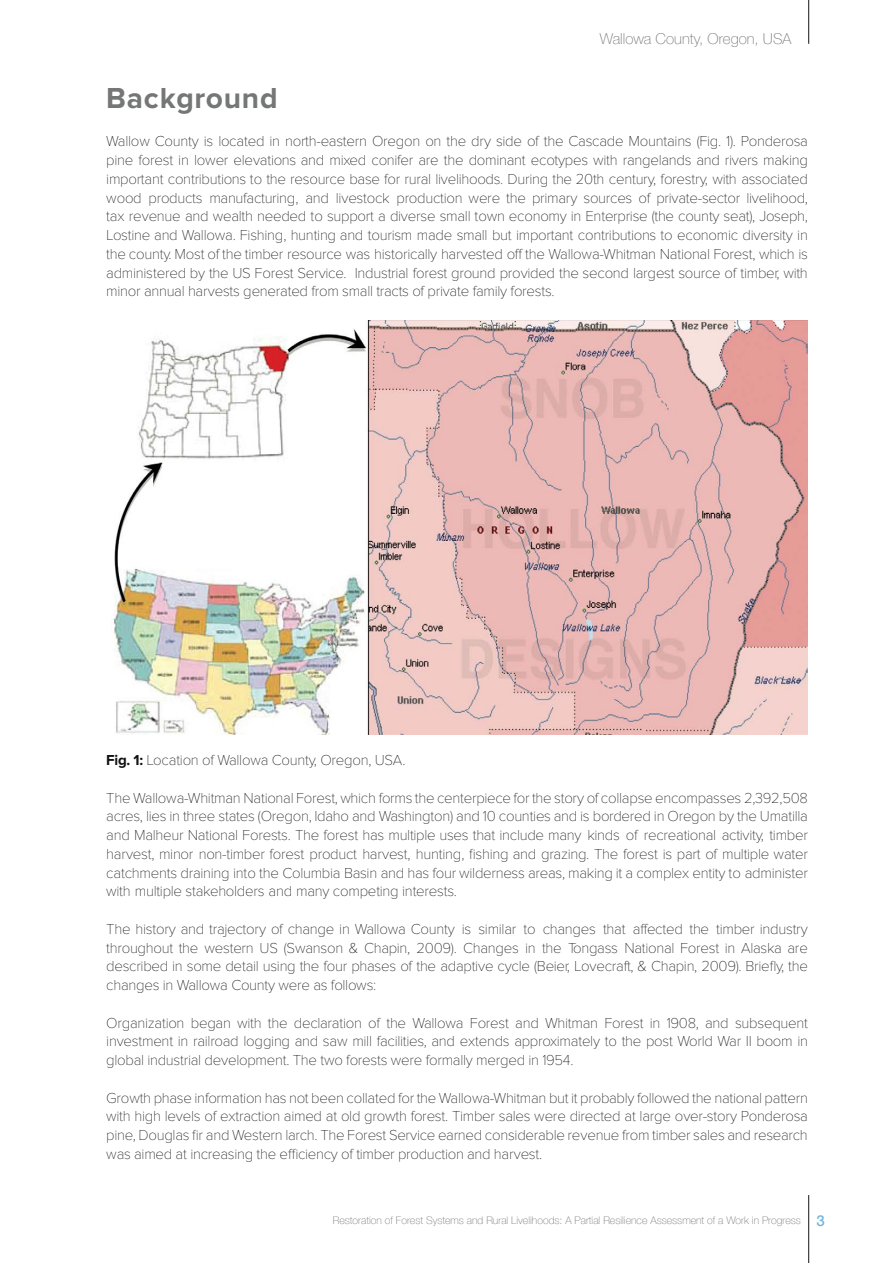
<style>
.page{position:relative;width:893px;height:1263px;background:#fff}
.page>*{position:absolute;margin:0;border:0;box-sizing:border-box;transform-origin:0 0}
.t1{font:700 30px "Proxima Nova";letter-spacing:.025em;color:#757776}
.t2{font:100 15px/18.8px "Proxima Nova T";letter-spacing:-.02em;color:#121212;text-align:justify}
.t3{font:100 15px "Helvetica Neue LT Com";color:#757776}
.t4{font:100 10.5px "Helvetica Neue LT Com";color:#757776}
.s1{font-family:"Proxima Nova";font-weight:700}
.s2{font-weight:500;font-size:15px;color:#74b5d8}
</style>
<div class="page">
<hr style="left:808px;top:1195px;width:1px;height:68px;background:#121212">
<hr style="left:808px;top:0;width:1px;height:44px;background:#121212">
<img style="left:114px;top:320px;width:694px;height:415px">
<p class="t3" style="left:600px;top:30px;width:193px">Wallowa County, Oregon, USA</p>
<h1 class="t1" style="left:106px;top:81px;width:173px">Background</h1>
<p class="t2" style="left:106px;top:132px;width:703px">Wallow County is located in north-eastern Oregon on the dry side of the Cascade Mountains (Fig. 1). Ponderosa pine forest in lower elevations and mixed conifer are the dominant ecotypes with rangelands and rivers making important contributions to the resource base for rural livelihoods. During the 20th century, forestry, with associated wood products manufacturing, and livestock production were the primary sources of private-sector livelihood, tax revenue and wealth needed to support a diverse small town economy in Enterprise (the county seat), Joseph, Lostine and Wallowa. Fishing, hunting and tourism made small but important contributions to economic diversity in the county. Most of the timber resource was historically harvested off the Wallowa-Whitman National Forest, which is administered by the US Forest Service. Industrial forest ground provided the second largest source of timber, with minor annual harvests generated from small tracts of private family forests.</p>
<p class="t2" style="left:106px;top:751px;width:301px"><span class="s1">Fig. 1:</span> Location of Wallowa County, Oregon, USA.</p>
<p class="t2" style="left:106px;top:788px;width:703px">The Wallowa-Whitman National Forest, which forms the centerpiece for the story of collapse encompasses 2,392,508 acres, lies in three states (Oregon, Idaho and Washington) and 10 counties and is bordered in Oregon by the Umatilla and Malheur National Forests. The forest has multiple uses that include many kinds of recreational activity, timber harvest, minor non-timber forest product harvest, hunting, fishing and grazing. The forest is part of multiple water catchments draining into the Columbia Basin and has four wilderness areas, making it a complex entity to administer with multiple stakeholders and many competing interests.</p>
<p class="t2" style="left:106px;top:920px;width:703px">The history and trajectory of change in Wallowa County is similar to changes that affected the timber industry throughout the western US (Swanson &amp; Chapin, 2009). Changes in the Tongass National Forest in Alaska are described in some detail using the four phases of the adaptive cycle (Beier, Lovecraft, &amp; Chapin, 2009). Briefly, the changes in Wallowa County were as follows:</p>
<p class="t2" style="left:106px;top:1013px;width:703px">Organization began with the declaration of the Wallowa Forest and Whitman Forest in 1908, and subsequent investment in railroad logging and saw mill facilities, and extends approximately to the post World War II boom in global industrial development. The two forests were formally merged in 1954.</p>
<p class="t2" style="left:106px;top:1088px;width:703px">Growth phase information has not been collated for the Wallowa-Whitman but it probably followed the national pattern with high levels of extraction aimed at old growth forest. Timber sales were directed at large over-story Ponderosa pine, Douglas fir and Western larch. The Forest Service earned considerable revenue from timber sales and research was aimed at increasing the efficiency of timber production and harvest.</p>
<p class="t4" style="left:333px;top:1214px;width:493px">Restoration of Forest Systems and Rural Livelihoods: A Partial Resilience Assessment of a Work in Progress <span class="s2">3</span></p>
</div>
